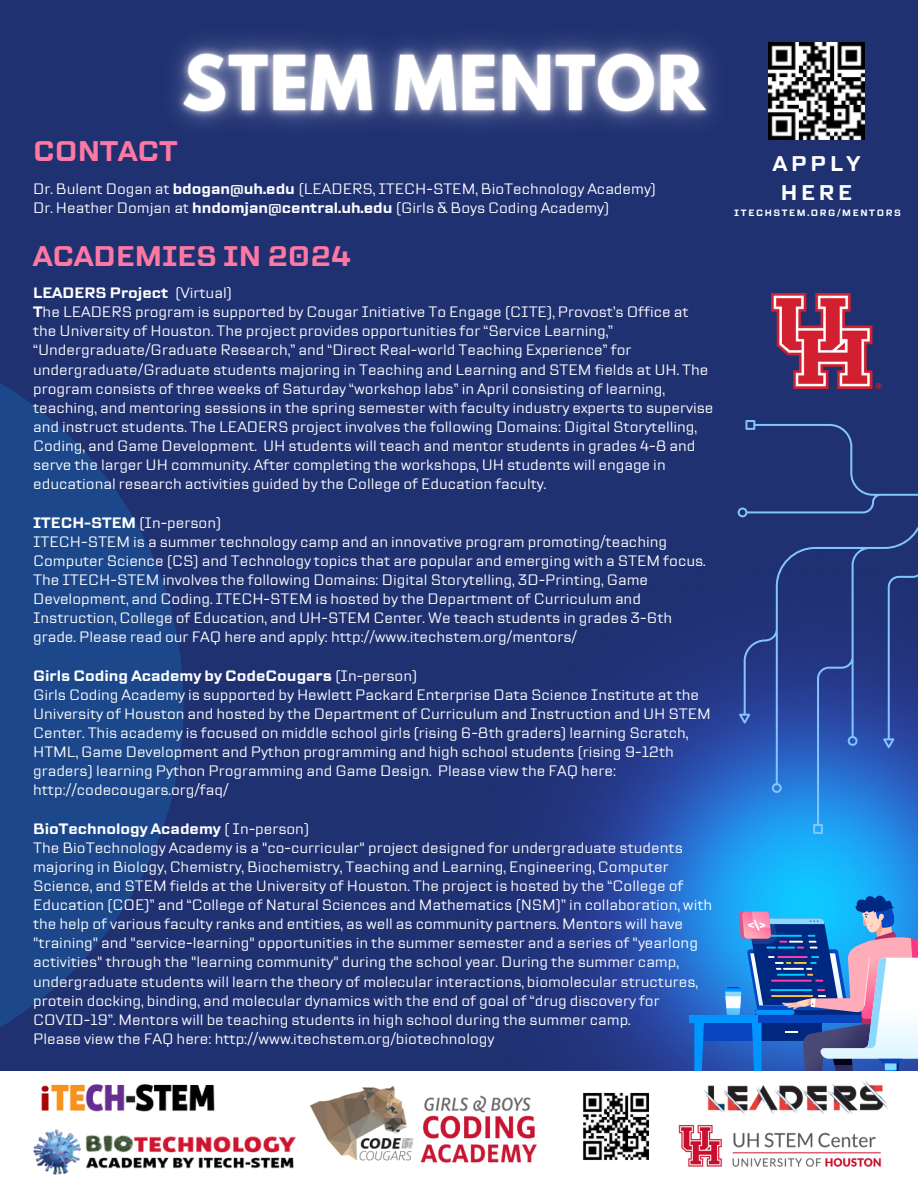
<style>
.page{position:relative;width:918px;height:1188px;background:#203172}
.page>*{position:absolute;margin:0;border:0;box-sizing:border-box;transform-origin:0 0}
.t1{font:700 28.2px "TT Lakes Neue";color:#fe78a3}
.t2{font:700 21.15px "TT Lakes Neue";letter-spacing:.175em;color:#fff}
.t3{font:15px/19.2px "TT Lakes Neue";color:#fff}
.t4{font:700 9.15px "TT Lakes Neue";letter-spacing:.175em;color:#fff}
.s1{font-weight:700}
</style>
<div class="page">
<img style="left:540px;top:650px;width:378px;height:421px">
<svg style="left:0;top:383px;width:183px;height:644px;fill:#1c488b"></svg>
<div style="left:698px;top:1023px;width:59px;height:17px;background:#0645be"></div>
<div style="left:689px;top:1015px;width:68px;height:8px;background:#0095ff"></div>
<svg style="left:694px;top:1023px;width:10px;height:48px"></svg>
<svg style="left:724px;top:895px;width:194px;height:176px;background:#5b89c6"></svg>
<div style="left:0;top:1071px;width:918px;height:117px;background:#fff"></div>
<svg style="left:738px;top:420px;width:180px;height:414px"></svg>
<img style="left:769px;top:43px;width:95px;height:97px">
<img style="left:771px;top:293px;width:110px;height:96px">
<img style="left:175px;top:39px;width:538px;height:86px">
<img style="left:583px;top:1093px;width:66px;height:67px">
<img style="left:33px;top:1129px;width:263px;height:46px">
<img style="left:678px;top:1125px;width:204px;height:42px">
<img style="left:41px;top:1084px;width:173px;height:28px">
<img style="left:705px;top:1082px;width:183px;height:32px">
<img style="left:310px;top:1086px;width:227px;height:77px">
<h3 class="t1" style="left:33px;top:132px;width:146px">CONTACT</h3>
<h3 class="t3" style="left:33px;top:179px;width:625px">Dr. Bulent Dogan at <span class="s1">bdogan@uh.edu</span> (LEADERS, ITECH-STEM, BioTechnology Academy)<br>Dr. Heather Domjan at <span class="s1">hndomjan@central.uh.edu</span> (Girls &amp; Boys Coding Academy)</h3>
<p class="t1" style="left:33px;top:236px;width:319px">ACADEMIES IN 2024</p>
<h3 class="t3" style="left:33px;top:283px;width:682px"><span class="s1">LEADERS Project</span> (Virtual)<br><span class="s1">T</span>he LEADERS program is supported by Cougar Initiative To Engage (CITE), Provost’s Office at the University of Houston. The project provides opportunities for “Service Learning,” “Undergraduate/Graduate Research,” and “Direct Real-world Teaching Experience” for undergraduate/Graduate students majoring in Teaching and Learning and STEM fields at UH. The program consists of three weeks of Saturday “workshop labs” in April consisting of learning, teaching, and mentoring sessions in the spring semester with faculty industry experts to supervise and instruct students. The LEADERS project involves the following Domains: Digital Storytelling, Coding, and Game Development. UH students will teach and mentor students in grades 4-8 and serve the larger UH community. After completing the workshops, UH students will engage in educational research activities guided by the College of Education faculty.</h3>
<h3 class="t3" style="left:33px;top:513px;width:674px"><span class="s1">ITECH-STEM</span> (In-person)<br>ITECH-STEM is a summer technology camp and an innovative program promoting/teaching Computer Science (CS) and Technology topics that are popular and emerging with a STEM focus.<br>The ITECH-STEM involves the following Domains: Digital Storytelling, 3D-Printing, Game Development, and Coding. ITECH-STEM is hosted by the Department of Curriculum and Instruction, College of Education, and UH-STEM Center. We teach students in grades 3-6th grade. Please read our FAQ here and apply: http://www.itechstem.org/mentors/</h3>
<p class="t3" style="left:33px;top:666px;width:679px"><span class="s1">Girls Coding Academy by CodeCougars</span> (In-person)<br>Girls Coding Academy is supported by Hewlett Packard Enterprise Data Science Institute at the University of Houston and hosted by the Department of Curriculum and Instruction and UH STEM Center. This academy is focused on middle school girls (rising 6-8th graders) learning Scratch, HTML, Game Development and Python programming and high school students (rising 9-12th graders) learning Python Programming and Game Design. Please view the FAQ here: http://codecougars.org/faq/</p>
<p class="t3" style="left:33px;top:819px;width:681px"><span class="s1">BioTechnology Academy</span> ( In-person)<br>The BioTechnology Academy is a "co-curricular" project designed for undergraduate students majoring in Biology, Chemistry, Biochemistry, Teaching and Learning, Engineering, Computer Science, and STEM fields at the University of Houston. The project is hosted by the “College of Education (COE)” and “College of Natural Sciences and Mathematics (NSM)” in collaboration, with the help of various faculty ranks and entities, as well as community partners. Mentors will have "training" and "service-learning" opportunities in the summer semester and a series of "yearlong activities" through the "learning community" during the school year. During the summer camp, undergraduate students will learn the theory of molecular interactions, biomolecular structures, protein docking, binding, and molecular dynamics with the end of goal of “drug discovery for COVID-19”. Mentors will be teaching students in high school during the summer camp.<br>Please view the FAQ here: http://www.itechstem.org/biotechnology</p>
<p class="t2" style="left:773px;top:149px;width:89px">APPLY</p>
<h3 class="t2" style="left:781px;top:178px;width:73px">HERE</h3>
<h2 class="t4" style="left:734px;top:207px;width:168px">ITECHSTEM.ORG/MENTORS</h2>
</div>
